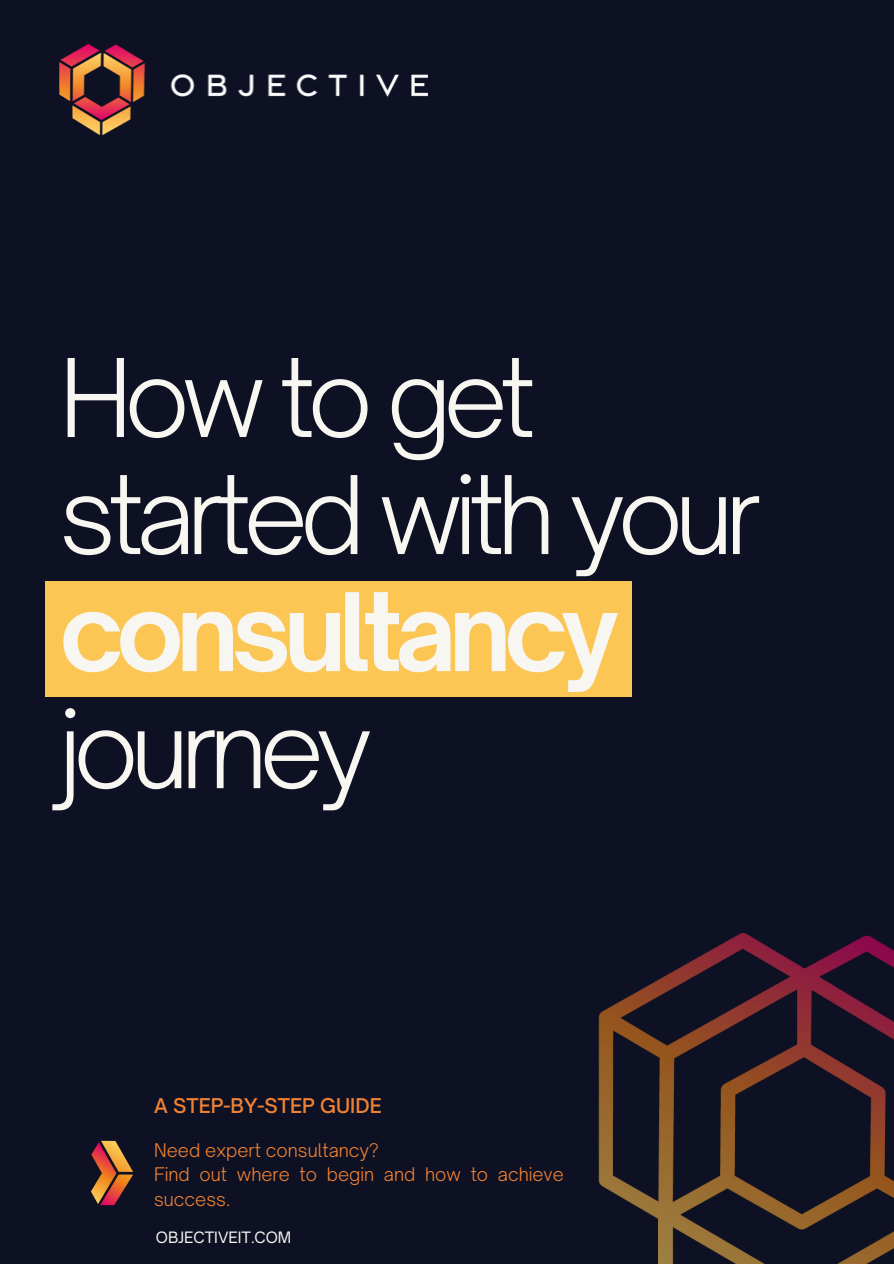
<style>
.page{position:relative;width:894px;height:1264px;background:#fff}
.page>*{position:absolute;margin:0;border:0;box-sizing:border-box;transform-origin:0 0}
.t1{font:300 103.5px/117px "Open Sauce One";letter-spacing:-.07em;color:#f8f6f1}
.t2{font:500 19.5px "Open Sauce One";color:#f08233}
.t3{font:300 18px/24.8px "Open Sauce One";color:#f08233}
.t4{font:15px "Open Sauce One";color:#f8f6f1}
.s1{font-weight:700}
</style>
<div class="page">
<div style="left:0;top:0;width:893px;height:1263px;background:#0e1123"></div>
<img style="left:598px;top:933px;width:295px;height:330px">
<img style="left:59px;top:44px;width:368px;height:90px">
<img style="left:91px;top:1140px;width:42px;height:66px">
<div style="left:46px;top:581px;width:585px;height:115px;background:#fbc653"></div>
<h3 class="t1" style="left:59px;top:339px;width:703px">How to get started with your <span class="s1">consultancy </span>journey</h3>
<h1 class="t2" style="left:154px;top:1093px;width:229px">A STEP-BY-STEP GUIDE</h1>
<p class="t3" style="left:154px;top:1137px;width:411px">Need expert consultancy?<br>Find out where to begin and how to achieve success.</p>
<p class="t4" style="left:156px;top:1228px;width:137px">OBJECTIVEIT.COM</p>
</div>
